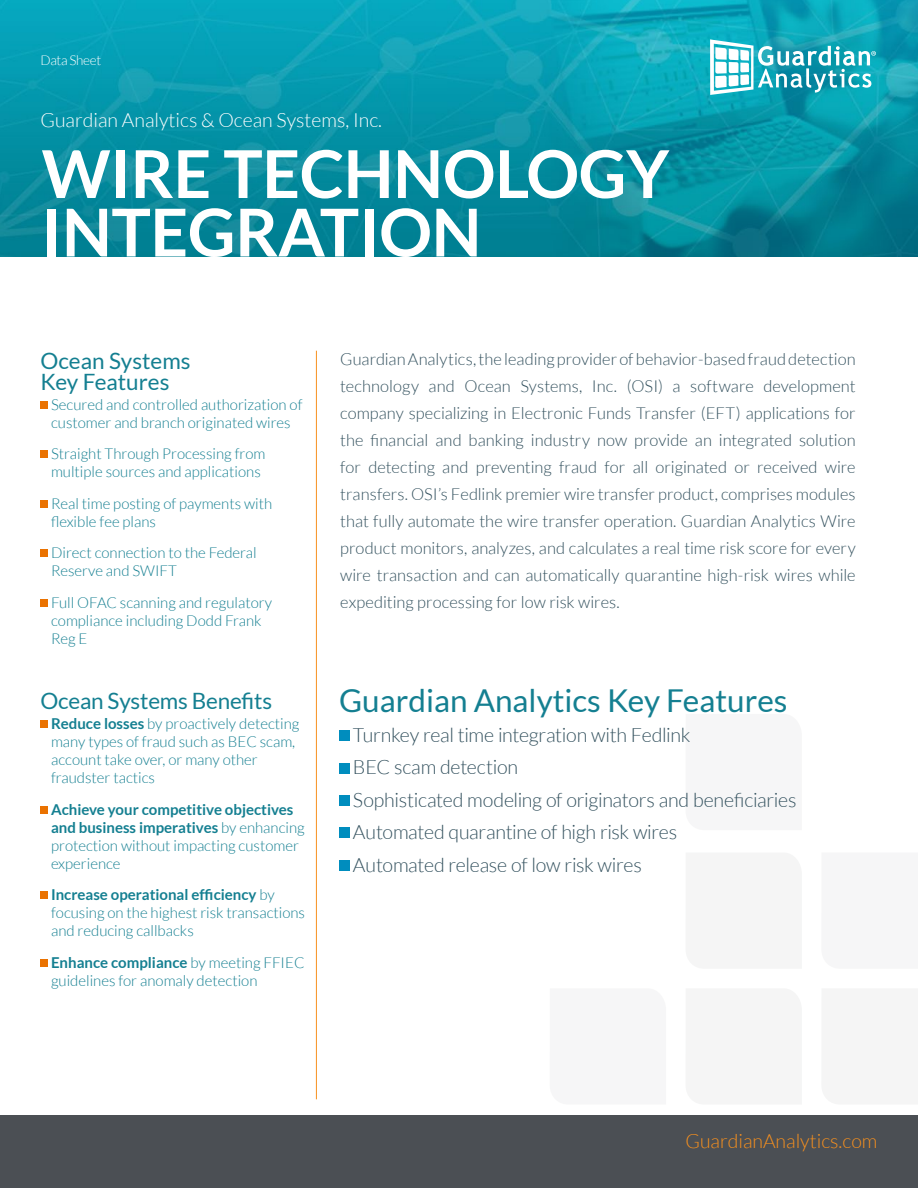
<style>
.page{position:relative;width:918px;height:1188px;background:#fff}
.page>*{position:absolute;margin:0;border:0;box-sizing:border-box;transform-origin:0 0}
.t1{font:700 66px/58.5px "Lato";letter-spacing:-.005em;color:#fff}
.t2{font:31.5px "Lato";color:#147f91}
.t3{font:22.5px/21px "Lato";letter-spacing:-.01em;color:#147f91}
.t4{font:300 19.65px/32.4px "Lato";letter-spacing:-.015em;color:#33515e}
.t5{font:300 19.5px "Lato";color:#fff}
.t6{font:300 19.5px "Lato";color:#f7901e}
.t7{font:300 16.5px/27px "Lato";color:#33515e;text-align:justify}
.t8{font:300 15px/18px "Lato";color:#147f91}
.t9{font:300 13.5px "Lato";letter-spacing:-.025em;color:#fff}
.s1{font-weight:700}
</style>
<div class="page">
<div style="left:40px;top:401px;width:8px;height:8px;background:#ea7200"></div>
<div style="left:40px;top:450px;width:8px;height:8px;background:#ea7200"></div>
<div style="left:40px;top:500px;width:8px;height:8px;background:#ea7200"></div>
<div style="left:40px;top:549px;width:8px;height:8px;background:#ea7200"></div>
<div style="left:40px;top:599px;width:8px;height:8px;background:#ea7200"></div>
<div style="left:40px;top:720px;width:8px;height:8px;background:#ea7200"></div>
<div style="left:40px;top:806px;width:8px;height:8px;background:#ea7200"></div>
<div style="left:40px;top:891px;width:8px;height:8px;background:#ea7200"></div>
<div style="left:40px;top:959px;width:8px;height:8px;background:#ea7200"></div>
<div style="left:339px;top:731px;width:10px;height:10px;background:#008dbe"></div>
<div style="left:339px;top:763px;width:10px;height:10px;background:#008dbe"></div>
<div style="left:339px;top:795px;width:10px;height:10px;background:#008dbe"></div>
<div style="left:339px;top:828px;width:10px;height:10px;background:#008dbe"></div>
<div style="left:339px;top:860px;width:10px;height:10px;background:#008dbe"></div>
<div style="left:0;top:1116px;width:918px;height:72px;background:#4b4f54"></div>
<hr style="left:316px;top:351px;width:1px;height:748px;background:#f7901e">
<img style="left:0;top:0;width:918px;height:256px">
<svg style="left:710px;top:39px;width:166px;height:56px"></svg>
<p class="t9" style="left:40px;top:53px;width:62px">Data Sheet</p>
<h3 class="t5" style="left:40px;top:109px;width:343px">Guardian Analytics &amp; Ocean Systems, Inc.</h3>
<h1 class="t1" style="left:42px;top:144px;width:629px">WIRE TECHNOLOGY<br>INTEGRATION</h1>
<h3 class="t3" style="left:40px;top:350px;width:152px">Ocean Systems<br>Key Features</h3>
<p class="t8" style="left:51px;top:396px;width:253px">Secured and controlled authorization of customer and branch originated wires</p>
<p class="t8" style="left:51px;top:445px;width:216px">Straight Through Processing from multiple sources and applications</p>
<p class="t8" style="left:51px;top:495px;width:223px">Real time posting of payments with flexible fee plans</p>
<p class="t8" style="left:51px;top:544px;width:207px">Direct connection to the Federal<br>Reserve and SWIFT</p>
<p class="t8" style="left:51px;top:594px;width:223px">Full OFAC scanning and regulatory compliance including Dodd Frank<br>Reg E</p>
<h3 class="t3" style="left:40px;top:691px;width:233px">Ocean Systems Benefits</h3>
<p class="t8" style="left:51px;top:715px;width:250px"><span class="s1">Reduce losses</span> by proactively detecting many types of fraud such as BEC scam, account take over, or many other fraudster tactics</p>
<p class="t8" style="left:51px;top:801px;width:255px"><span class="s1">Achieve your competitive objectives and business imperatives</span> by enhancing protection without impacting customer experience</p>
<p class="t8" style="left:51px;top:886px;width:256px"><span class="s1">Increase operational efficiency</span> by focusing on the highest risk transactions and reducing callbacks</p>
<p class="t8" style="left:51px;top:954px;width:255px"><span class="s1">Enhance compliance</span> by meeting FFIEC guidelines for anomaly detection</p>
<p class="t7" style="left:340px;top:346px;width:517px">Guardian Analytics, the leading provider of behavior-based fraud detection technology and Ocean Systems, Inc. (OSI) a software development company specializing in Electronic Funds Transfer (EFT) applications for the financial and banking industry now provide an integrated solution for detecting and preventing fraud for all originated or received wire transfers. OSI’s Fedlink premier wire transfer product, comprises modules that fully automate the wire transfer operation. Guardian Analytics Wire product monitors, analyzes, and calculates a real time risk score for every wire transaction and can automatically quarantine high-risk wires while expediting processing for low risk wires.</p>
<h2 class="t2" style="left:339px;top:683px;width:450px">Guardian Analytics Key Features</h2>
<h3 class="t4" style="left:353px;top:719px;width:445px">Turnkey real time integration with Fedlink<br>BEC scam detection<br>Sophisticated modeling of originators and beneficiaries Automated quarantine of high risk wires<br>Automated release of low risk wires</h3>
<h3 class="t6" style="left:685px;top:1130px;width:193px">GuardianAnalytics.com</h3>
</div>
